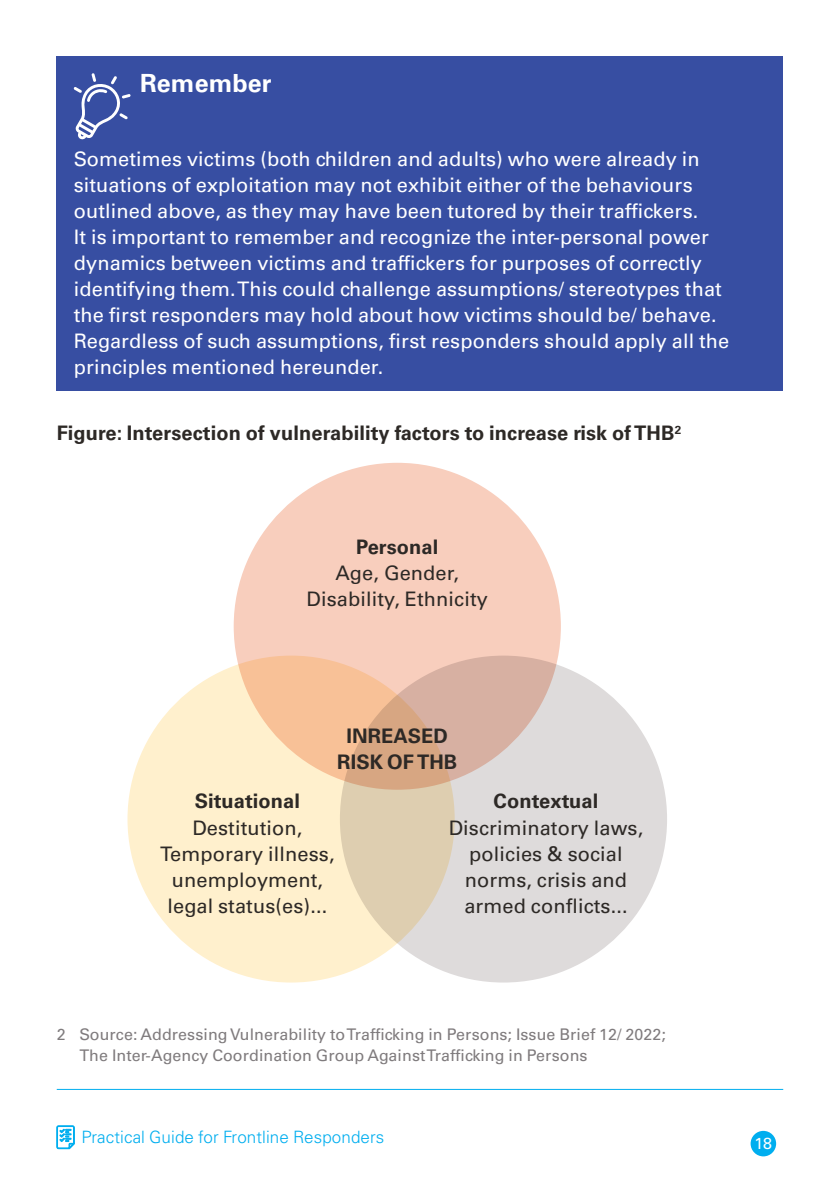
<style>
.page{position:relative;width:840px;height:1191px;background:#fff}
.page>*{position:absolute;margin:0;border:0;box-sizing:border-box;transform-origin:0 0}
.Mobile_B_header_blac{font:700 25px "Univers LT Pro 65";letter-spacing:.005em;color:#fff}
.Mobile_MT{font:20px/26px "Univers LT Std";letter-spacing:.005em;color:#fff}
.Mobile_MT-2{font:20px/26px "Univers LT Std";letter-spacing:.005em;color:#2d2926;text-align:center}
.Mobile_MT_bold{font:700 20px/26px "Univers LT Pro 65";letter-spacing:.005em;color:#2d2926;text-align:center}
.t1{font:300 17px "Univers LT Std";letter-spacing:.005em;color:#00aeef}
.Mobile_footnote{font:16px/21px "Univers LT Std";letter-spacing:.005em;color:#7f7b7d}
.t2{font:16px "Univers LT Std";color:#fff}
</style>
<div class="page">
<div style="left:750px;top:1130px;width:25px;height:26px;background:#00aeef;border-radius:50%"></div>
<hr style="left:57px;top:1089px;width:725px;height:1px;background:#00aeef">
<svg style="left:56px;top:1125px;width:19px;height:24px"></svg>
<div style="left:127px;top:655px;width:327px;height:327px;background:#fff0cd;border-radius:50%"></div>
<svg style="left:340px;top:655px;width:326px;height:327px;background:#ddd8d1"></svg>
<svg style="left:233px;top:463px;width:327px;height:326px;background:#f0c5af"></svg>
<div style="left:57px;top:57px;width:725px;height:334px;background:#374ea2"></div>
<svg style="left:73px;top:73px;width:58px;height:67px"></svg>
<p class="Mobile_B_header_blac" style="left:140px;top:68px;width:133px">Remember</p>
<p class="Mobile_MT" style="left:74px;top:146px;width:656px">Sometimes victims (both children and adults) who were already in situations of exploitation may not exhibit either of the behaviours outlined above, as they may have been tutored by their traffickers.<br>It is important to remember and recognize the inter-personal power dynamics between victims and traffickers for purposes of correctly identifying them. This could challenge assumptions/ stereotypes that the first responders may hold about how victims should be/ behave.<br>Regardless of such assumptions, first responders should apply all the principles mentioned hereunder.</p>
<p class="Mobile_MT_bold" style="left:57px;top:420px;width:625px">Figure: Intersection of vulnerability factors to increase risk of THB<sup>2</sup></p>
<p class="Mobile_MT_bold" style="left:356px;top:534px;width:84px">Personal</p>
<p class="Mobile_MT-2" style="left:306px;top:560px;width:183px">Age, Gender,<br>Disability, Ethnicity</p>
<p class="Mobile_MT_bold" style="left:337px;top:723px;width:121px">INREASED<br>RISK OF THB</p>
<p class="Mobile_MT_bold" style="left:195px;top:788px;width:107px">Situational</p>
<p class="Mobile_MT-2" style="left:160px;top:814px;width:176px">Destitution,<br>Temporary illness, unemployment, legal status(es)...</p>
<p class="Mobile_MT_bold" style="left:493px;top:788px;width:106px">Contextual</p>
<p class="Mobile_MT-2" style="left:448px;top:814px;width:196px">Discriminatory laws, policies &amp; social norms, crisis and armed conflicts...</p>
<p class="Mobile_footnote" style="left:79px;top:1023px;width:587px;text-indent:-23px">2 Source: Addressing Vulnerability to Trafficking in Persons; Issue Brief 12/ 2022;<br>The Inter-Agency Coordination Group Against Trafficking in Persons</p>
<p class="t1" style="left:81px;top:1126px;width:304px">Practical Guide for Frontline Responders</p>
<p class="t2" style="left:754px;top:1133px;width:19px">18</p>
</div>
